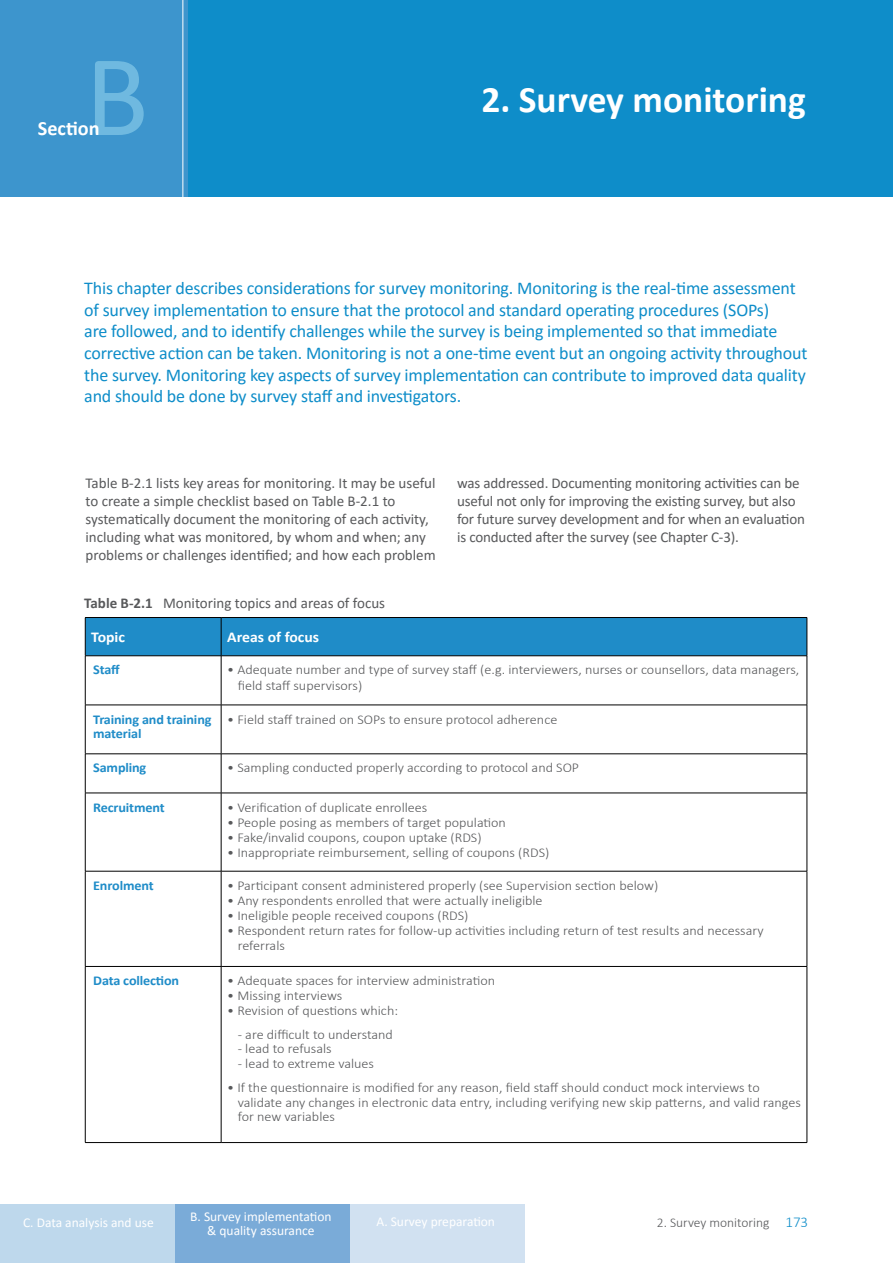
<style>
.page{position:relative;width:893px;height:1263px;background:#fff}
.page>*{position:absolute;margin:0;border:0;box-sizing:border-box;transform-origin:0 0}
.t1{font:117px "Calibri";color:#fff}
.t2{font:700 37.5px "Calibri";color:#fff}
.t3{font:700 20.25px "Calibri";color:#fff}
.t4{font:18px/21.6px "Calibri";letter-spacing:-.01em;color:#0e8dc9}
.t5{font:15px/18px "Calibri";letter-spacing:-.01em;color:#58595b}
.t6{font:700 15px "Calibri";color:#fff;scale:1.05 1}
.t7{font:300 13.5px/15.1px "Calibri";color:#58595b;scale:1.05 1}
.t8{font:13.5px/13.5px "Calibri";color:#fff;text-align:center}
.t9{font:700 13.5px/14.5px "Calibri";letter-spacing:-.01em;color:#1f8cc8;scale:1.05 1}
.t10{font:300 13.5px "Calibri";color:#58595b}
.s1{font-weight:700}
.s2{font-size:15px;color:#0e8dc9}
</style>
<div class="page">
<div style="left:175px;top:1204px;width:175px;height:59px;background:#7aabd8"></div>
<div style="left:0;top:1204px;width:175px;height:59px;background:#bed8ec"></div>
<div style="left:350px;top:1204px;width:174px;height:59px;background:#d1e1f1"></div>
<div style="left:13px;top:0;width:880px;height:197px;background:#0e8dc9"></div>
<div style="left:86px;top:618px;width:721px;height:37px;background:#1f8cc8"></div>
<hr style="left:85px;top:617px;width:136px;height:1px;background:#000">
<hr style="left:85px;top:618px;width:1px;height:38px;background:#000">
<hr style="left:221px;top:617px;width:586px;height:1px;background:#000">
<hr style="left:221px;top:618px;width:1px;height:38px;background:#000">
<hr style="left:807px;top:618px;width:1px;height:38px;background:#000">
<hr style="left:85px;top:655px;width:136px;height:1px;background:#000">
<hr style="left:85px;top:656px;width:1px;height:49px;background:#000">
<hr style="left:221px;top:655px;width:586px;height:1px;background:#000">
<hr style="left:221px;top:656px;width:1px;height:49px;background:#000">
<hr style="left:807px;top:656px;width:1px;height:49px;background:#000">
<hr style="left:85px;top:705px;width:136px;height:1px;background:#000">
<hr style="left:85px;top:705px;width:1px;height:49px;background:#000">
<hr style="left:221px;top:705px;width:586px;height:1px;background:#000">
<hr style="left:221px;top:705px;width:1px;height:49px;background:#000">
<hr style="left:807px;top:705px;width:1px;height:49px;background:#000">
<hr style="left:85px;top:753px;width:136px;height:1px;background:#000">
<hr style="left:85px;top:754px;width:1px;height:39px;background:#000">
<hr style="left:221px;top:753px;width:586px;height:1px;background:#000">
<hr style="left:221px;top:754px;width:1px;height:39px;background:#000">
<hr style="left:807px;top:754px;width:1px;height:39px;background:#000">
<hr style="left:85px;top:793px;width:136px;height:1px;background:#000">
<hr style="left:85px;top:793px;width:1px;height:78px;background:#000">
<hr style="left:221px;top:793px;width:586px;height:1px;background:#000">
<hr style="left:221px;top:793px;width:1px;height:78px;background:#000">
<hr style="left:807px;top:793px;width:1px;height:78px;background:#000">
<hr style="left:85px;top:871px;width:136px;height:1px;background:#000">
<hr style="left:85px;top:871px;width:1px;height:95px;background:#000">
<hr style="left:221px;top:871px;width:586px;height:1px;background:#000">
<hr style="left:221px;top:871px;width:1px;height:95px;background:#000">
<hr style="left:807px;top:871px;width:1px;height:95px;background:#000">
<hr style="left:85px;top:966px;width:136px;height:1px;background:#000">
<hr style="left:85px;top:967px;width:1px;height:175px;background:#000">
<hr style="left:221px;top:966px;width:586px;height:1px;background:#000">
<hr style="left:221px;top:967px;width:1px;height:175px;background:#000">
<hr style="left:807px;top:967px;width:1px;height:175px;background:#000">
<hr style="left:85px;top:1142px;width:136px;height:1px;background:#000">
<hr style="left:221px;top:1142px;width:586px;height:1px;background:#000">
<div style="left:0;top:0;width:188px;height:197px;background:#3d95cd"></div>
<hr style="left:183px;top:0;width:1px;height:208px;background:#fff">
<h1 class="t1" style="left:85px;top:15px;width:65px">B</h1>
<h3 class="t3" style="left:38px;top:114px;width:63px">Section</h3>
<h2 class="t2" style="left:481px;top:73px;width:326px">2. Survey monitoring</h2>
<p class="t4" style="left:84px;top:277px;width:725px">This chapter describes considerations for survey monitoring. Monitoring is the real-time assessment of survey implementation to ensure that the protocol and standard operating procedures (SOPs)<br>are followed, and to identify challenges while the survey is being implemented so that immediate corrective action can be taken. Monitoring is not a one-time event but an ongoing activity throughout the survey. Monitoring key aspects of survey implementation can contribute to improved data quality and should be done by survey staff and investigators.</p>
<p class="t5" style="left:85px;top:474px;width:352px">Table B-2.1 lists key areas for monitoring. It may be useful to create a simple checklist based on Table B-2.1 to systematically document the monitoring of each activity, including what was monitored, by whom and when; any problems or challenges identified; and how each problem</p>
<p class="t5" style="left:84px;top:594px;width:302px"><span class="s1">Table B-2.1</span> Monitoring topics and areas of focus</p>
<p class="t5" style="left:457px;top:474px;width:349px">was addressed. Documenting monitoring activities can be useful not only for improving the existing survey, but also for future survey development and for when an evaluation is conducted after the survey (see Chapter C-3).</p>
<p class="t6" style="left:91px;top:626px;width:34px">Topic</p>
<p class="t6" style="left:227px;top:626px;width:89px">Areas of focus</p>
<p class="t9" style="left:93px;top:662px;width:27px">Staff</p>
<p class="t7" style="left:238px;top:662px;width:536px;text-indent:-11px">• Adequate number and type of survey staff (e.g. interviewers, nurses or counsellors, data managers, field staff supervisors)</p>
<p class="t9" style="left:93px;top:711px;width:114px">Training and training material</p>
<p class="t7" style="left:227px;top:711px;width:316px">• Field staff trained on SOPs to ensure protocol adherence</p>
<p class="t9" style="left:93px;top:760px;width:52px">Sampling</p>
<p class="t7" style="left:227px;top:760px;width:337px">• Sampling conducted properly according to protocol and SOP</p>
<p class="t9" style="left:93px;top:799px;width:70px">Recruitment</p>
<p class="t7" style="left:227px;top:799px;width:192px">• Verification of duplicate enrollees</p>
<p class="t7" style="left:227px;top:814px;width:267px">• People posing as members of target population</p>
<p class="t7" style="left:227px;top:829px;width:244px">• Fake/invalid coupons, coupon uptake (RDS)</p>
<p class="t7" style="left:227px;top:845px;width:308px">• Inappropriate reimbursement, selling of coupons (RDS)</p>
<p class="t9" style="left:93px;top:877px;width:59px">Enrolment</p>
<p class="t7" style="left:227px;top:878px;width:412px">• Participant consent administered properly (see Supervision section below)</p>
<p class="t7" style="left:227px;top:893px;width:302px">• Any respondents enrolled that were actually ineligible</p>
<p class="t7" style="left:227px;top:908px;width:231px">• Ineligible people received coupons (RDS)</p>
<p class="t7" style="left:238px;top:923px;width:502px;text-indent:-11px">• Respondent return rates for follow-up activities including return of test results and necessary referrals</p>
<p class="t9" style="left:93px;top:973px;width:83px">Data collection</p>
<p class="t7" style="left:227px;top:973px;width:257px">• Adequate spaces for interview administration</p>
<p class="t7" style="left:227px;top:988px;width:111px">• Missing interviews</p>
<p class="t7" style="left:227px;top:1003px;width:164px">• Revision of questions which:</p>
<p class="t7" style="left:238px;top:1027px;width:149px">- are difficult to understand</p>
<p class="t7" style="left:238px;top:1041px;width:91px">- lead to refusals</p>
<p class="t7" style="left:238px;top:1056px;width:131px">- lead to extreme values</p>
<p class="t7" style="left:238px;top:1079px;width:538px;text-indent:-11px">• If the questionnaire is modified for any reason, field staff should conduct mock interviews to validate any changes in electronic data entry, including verifying new skip patterns, and valid ranges for new variables</p>
<p class="t8" style="left:190px;top:1209px;width:143px">B. Survey implementation &amp; quality assurance</p>
<p class="t8" style="left:23px;top:1215px;width:132px">C. Data analysis and use</p>
<p class="t8" style="left:376px;top:1215px;width:120px">A. Survey preparation</p>
<p class="t10" style="left:657px;top:1214px;width:153px">2. Survey monitoring <span class="s2">173</span></p>
</div>
